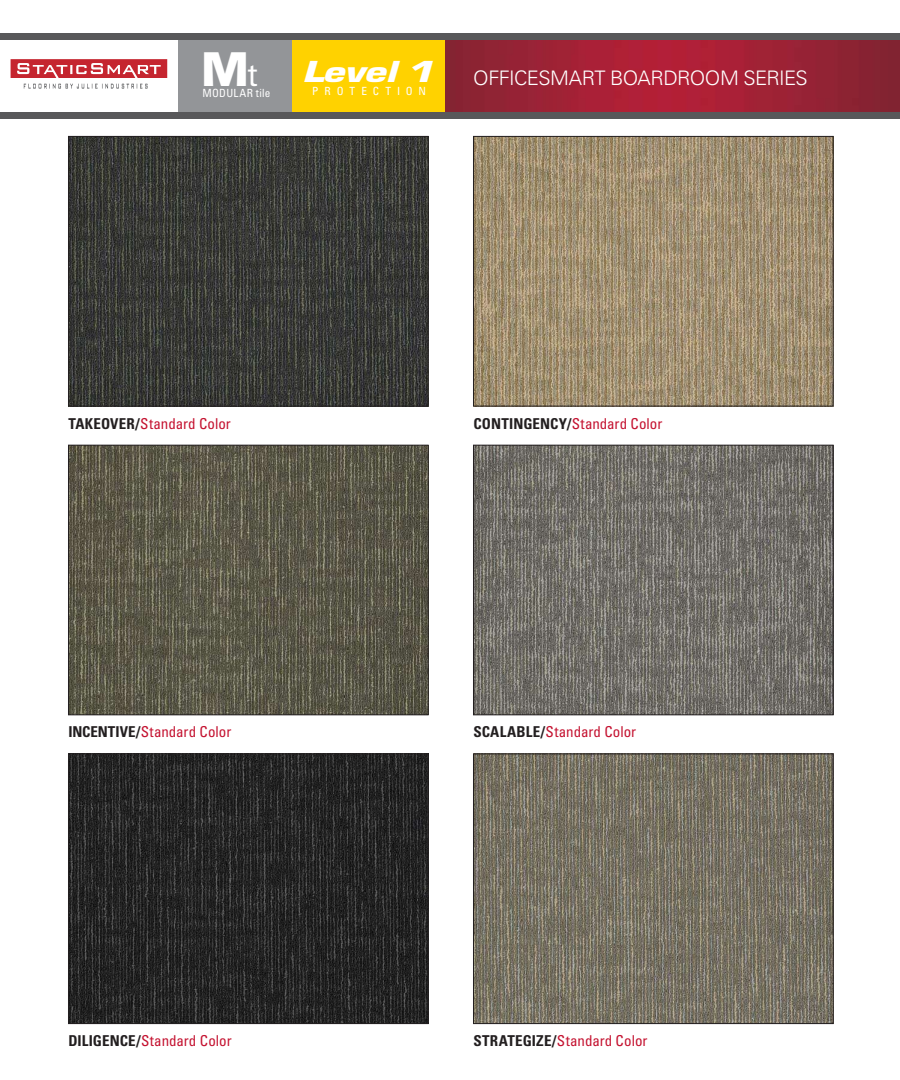
<style>
.page{position:relative;width:900px;height:1080px;background:#fff}
.page>*{position:absolute;margin:0;border:0;box-sizing:border-box;transform-origin:0 0}
.t1{font:700 45px "Eurostile";color:#fff}
.t2{font:italic 700 28.12px "Eurostile";color:#fff;scale:1.33 1}
.t3{font:300 20px "Univers";letter-spacing:-.03em;color:#fff}
.t4{font:condensed 15px "Univers";color:#c41230}
.t5{font:condensed 11.25px "Univers";letter-spacing:.025em;color:#fff}
.t6{font:condensed 11.25px "Univers";letter-spacing:.53em;color:#fff}
.s1{font-family:"Univers";font-weight:400;font-stretch:condensed;font-size:32.5px}
.s2{font-weight:700;color:#231f20}
</style>
<div class="page">
<img style="left:70px;top:756px;width:356px;height:266px">
<div style="left:68px;top:754px;width:360px;height:270px;border:1px solid #231f20"></div>
<img style="left:475px;top:138px;width:356px;height:266px">
<div style="left:473px;top:136px;width:360px;height:270px;border:1px solid #231f20"></div>
<img style="left:475px;top:447px;width:356px;height:266px">
<div style="left:473px;top:445px;width:360px;height:270px;border:1px solid #231f20"></div>
<img style="left:70px;top:447px;width:356px;height:266px">
<div style="left:68px;top:445px;width:360px;height:270px;border:1px solid #231f20"></div>
<img style="left:70px;top:138px;width:356px;height:266px">
<div style="left:68px;top:136px;width:360px;height:270px;border:1px solid #231f20"></div>
<img style="left:475px;top:756px;width:356px;height:266px">
<div style="left:473px;top:754px;width:360px;height:270px;border:1px solid #231f20"></div>
<div style="left:178px;top:38px;width:117px;height:74px;background:#939598"></div>
<div style="left:292px;top:38px;width:153px;height:74px;background:#ffd200"></div>
<img style="left:445px;top:40px;width:455px;height:72px">
<svg style="left:11px;top:59px;width:156px;height:19px;background:#d05058"></svg>
<svg style="left:24px;top:84px;width:124px;height:5px"></svg>
<div style="left:0;top:113px;width:900px;height:6px;background:#58585a"></div>
<div style="left:0;top:33px;width:900px;height:7px;background:#58585a"></div>
<h1 class="t1" style="left:201px;top:41px;width:57px">M<span class="s1">t</span></h1>
<h2 class="t2" style="left:302px;top:54px;width:100px">Level 1</h2>
<p class="t5" style="left:202px;top:86px;width:69px">MODULAR tile</p>
<p class="t6" style="left:312px;top:84px;width:115px">PROTECTION</p>
<h3 class="t3" style="left:473px;top:66px;width:336px">OFFICESMART BOARDROOM SERIES</h3>
<p class="t4" style="left:68px;top:414px;width:164px"><span class="s2">TAKEOVER/</span>Standard Color</p>
<p class="t4" style="left:473px;top:414px;width:191px"><span class="s2">CONTINGENCY/</span>Standard Color</p>
<p class="t4" style="left:68px;top:722px;width:165px"><span class="s2">INCENTIVE/</span>Standard Color</p>
<p class="t4" style="left:473px;top:722px;width:164px"><span class="s2">SCALABLE/</span>Standard Color</p>
<p class="t4" style="left:68px;top:1032px;width:165px"><span class="s2">DILIGENCE/</span>Standard Color</p>
<p class="t4" style="left:473px;top:1032px;width:176px"><span class="s2">STRATEGIZE/</span>Standard Color</p>
</div>
